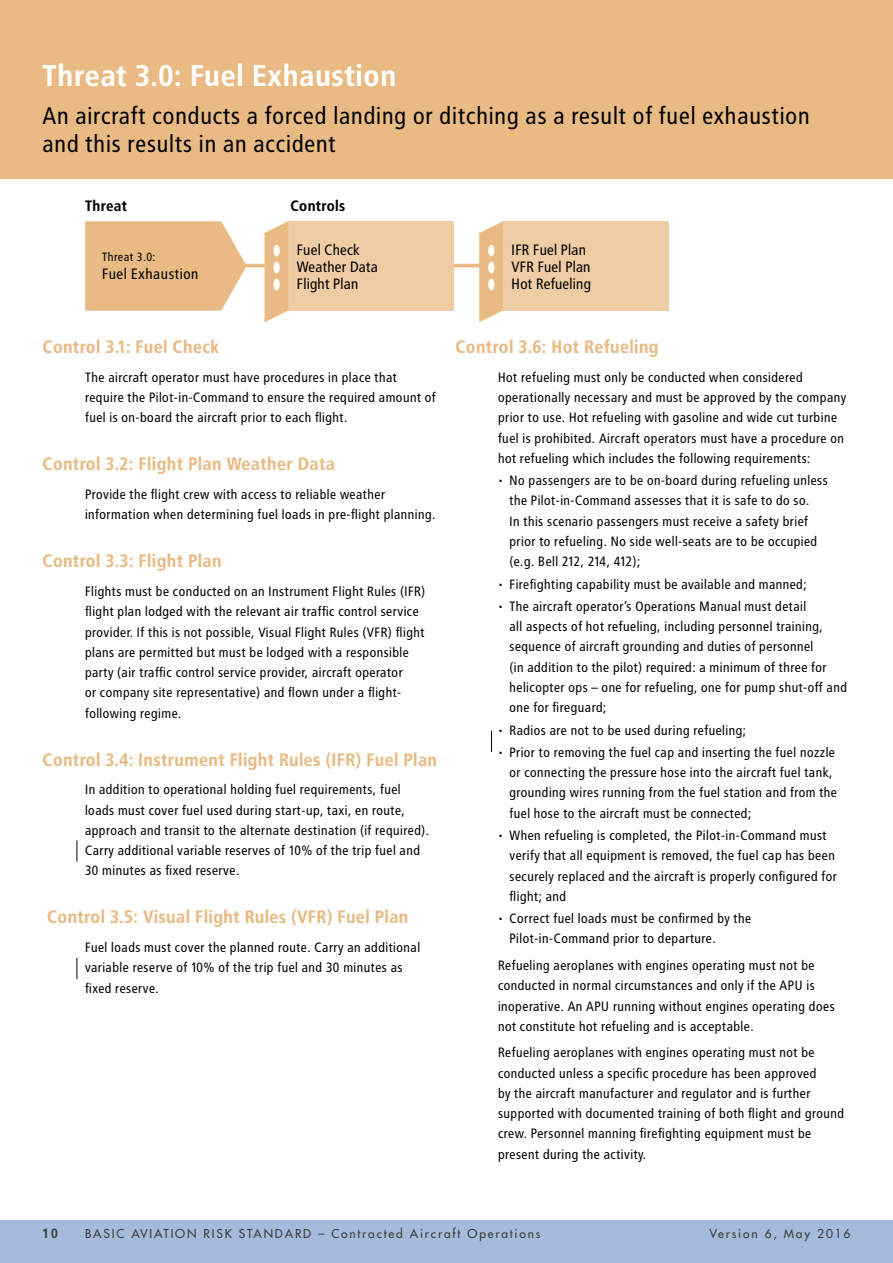
<style>
.page{position:relative;width:893px;height:1263px;background:#fff}
.page>*{position:absolute;margin:0;border:0;box-sizing:border-box;transform-origin:0 0}
.t1{font:700 30px "Transit";color:#fff}
.t2{font:24px/28.8px "Transit";color:#000}
.t3{font:700 18px "Transit";color:#e9ba83}
.t4{font:15px/17px "Transit";letter-spacing:-.02em;color:#000}
.t5{font:15px "Transit";color:#000}
.t6{font:700 15px "Transit";color:#000}
.t7{font:13.5px/20.2px "Transit";color:#000}
.t8{font:700 13.5px "Transit";color:#3d3c3d}
.t9{font:12px "Futura";letter-spacing:.15em;color:#3d3c3d}
.t10{font:12px "Transit";color:#000}
</style>
<div class="page">
<div style="left:0;top:1220px;width:893px;height:43px;background:#a5bbdb"></div>
<div style="left:0;top:0;width:893px;height:179px;background:#e9ba83"></div>
<hr style="left:892px;top:0;width:1px;height:179px;background:#a49c87">
<hr style="left:243px;top:264px;width:240px;height:3px;background:#e9ba83">
<svg style="left:85px;top:221px;width:162px;height:90px;background:#eabf8d"></svg>
<div style="left:288px;top:221px;width:166px;height:90px;background:#efcca3"></div>
<svg style="left:264px;top:221px;width:24px;height:101px;background:#ecc495"></svg>
<div style="left:273px;top:245px;width:7px;height:11px;background:#fff;border-radius:50%"></div>
<div style="left:273px;top:262px;width:7px;height:11px;background:#fff;border-radius:50%"></div>
<div style="left:273px;top:279px;width:7px;height:11px;background:#fff;border-radius:50%"></div>
<svg style="left:479px;top:221px;width:24px;height:101px;background:#ecc394"></svg>
<div style="left:488px;top:245px;width:7px;height:11px;background:#fff;border-radius:50%"></div>
<div style="left:488px;top:262px;width:7px;height:11px;background:#fff;border-radius:50%"></div>
<div style="left:488px;top:279px;width:7px;height:11px;background:#fff;border-radius:50%"></div>
<div style="left:503px;top:221px;width:166px;height:90px;background:#efcca3"></div>
<svg style="left:77px;top:840px;width:1px;height:22px"></svg>
<svg style="left:77px;top:958px;width:1px;height:21px"></svg>
<svg style="left:491px;top:731px;width:1px;height:21px"></svg>
<h1 class="t1" style="left:43px;top:58px;width:356px">Threat 3.0: Fuel Exhaustion</h1>
<h2 class="t2" style="left:43px;top:101px;width:769px">An aircraft conducts a forced landing or ditching as a result of fuel exhaustion and this results in an accident</h2>
<p class="t6" style="left:85px;top:197px;width:44px">Threat</p>
<p class="t6" style="left:291px;top:197px;width:57px">Controls</p>
<p class="t10" style="left:102px;top:250px;width:55px">Threat 3.0:</p>
<p class="t5" style="left:102px;top:266px;width:99px">Fuel Exhaustion</p>
<p class="t4" style="left:297px;top:241px;width:83px">Fuel Check<br>Weather Data<br>Flight Plan</p>
<p class="t4" style="left:512px;top:241px;width:82px">IFR Fuel Plan<br>VFR Fuel Plan<br>Hot Refueling</p>
<h3 class="t3" style="left:43px;top:336px;width:179px">Control 3.1: Fuel Check</h3>
<p class="t7" style="left:85px;top:367px;width:353px">The aircraft operator must have procedures in place that require the Pilot-in-Command to ensure the required amount of fuel is on-board the aircraft prior to each flight.</p>
<h3 class="t3" style="left:43px;top:453px;width:294px">Control 3.2: Flight Plan Weather Data</h3>
<p class="t7" style="left:85px;top:484px;width:352px">Provide the flight crew with access to reliable weather information when determining fuel loads in pre-flight planning.</p>
<h3 class="t3" style="left:43px;top:550px;width:181px">Control 3.3: Flight Plan</h3>
<p class="t7" style="left:85px;top:581px;width:342px">Flights must be conducted on an Instrument Flight Rules (IFR) flight plan lodged with the relevant air traffic control service provider. If this is not possible, Visual Flight Rules (VFR) flight plans are permitted but must be lodged with a responsible party (air traffic control service provider, aircraft operator<br>or company site representative) and flown under a flight&shy;following regime.</p>
<h3 class="t3" style="left:43px;top:749px;width:396px">Control 3.4: Instrument Flight Rules (IFR) Fuel Plan</h3>
<p class="t7" style="left:85px;top:780px;width:346px">In addition to operational holding fuel requirements, fuel loads must cover fuel used during start-up, taxi, en route, approach and transit to the alternate destination (if required).<br>Carry additional variable reserves of 10% of the trip fuel and 30 minutes as fixed reserve.</p>
<h3 class="t3" style="left:47px;top:906px;width:363px">Control 3.5: Visual Flight Rules (VFR) Fuel Plan</h3>
<p class="t7" style="left:85px;top:937px;width:337px">Fuel loads must cover the planned route. Carry an additional variable reserve of 10% of the trip fuel and 30 minutes as fixed reserve.</p>
<h3 class="t3" style="left:455px;top:336px;width:205px">Control 3.6: Hot Refueling</h3>
<p class="t7" style="left:498px;top:367px;width:350px">Hot refueling must only be conducted when considered operationally necessary and must be approved by the company prior to use. Hot refueling with gasoline and wide cut turbine fuel is prohibited. Aircraft operators must have a procedure on hot refueling which includes the following requirements:</p>
<p class="t7" style="left:509px;top:470px;width:320px;text-indent:-11px">• No passengers are to be on-board during refueling unless the Pilot-in-Command assesses that it is safe to do so.<br>In this scenario passengers must receive a safety brief prior to refueling. No side well-seats are to be occupied (e.g. Bell 212, 214, 412);</p>
<p class="t7" style="left:498px;top:574px;width:311px">• Firefighting capability must be available and manned;</p>
<p class="t7" style="left:509px;top:596px;width:339px;text-indent:-11px">• The aircraft operator’s Operations Manual must detail<br>all aspects of hot refueling, including personnel training, sequence of aircraft grounding and duties of personnel<br>(in addition to the pilot) required: a minimum of three for helicopter ops – one for refueling, one for pump shut-off and one for fireguard;</p>
<p class="t7" style="left:498px;top:720px;width:250px">• Radios are not to be used during refueling;</p>
<p class="t7" style="left:509px;top:742px;width:329px;text-indent:-11px">• Prior to removing the fuel cap and inserting the fuel nozzle or connecting the pressure hose into the aircraft fuel tank, grounding wires running from the fuel station and from the fuel hose to the aircraft must be connected;</p>
<p class="t7" style="left:509px;top:825px;width:329px;text-indent:-11px">• When refueling is completed, the Pilot-in-Command must verify that all equipment is removed, the fuel cap has been securely replaced and the aircraft is properly configured for flight; and</p>
<p class="t7" style="left:509px;top:908px;width:244px;text-indent:-11px">• Correct fuel loads must be confirmed by the<br>Pilot-in-Command prior to departure.</p>
<p class="t7" style="left:498px;top:955px;width:339px">Refueling aeroplanes with engines operating must not be conducted in normal circumstances and only if the APU is inoperative. An APU running without engines operating does not constitute hot refueling and is acceptable.</p>
<p class="t7" style="left:498px;top:1043px;width:348px">Refueling aeroplanes with engines operating must not be conducted unless a specific procedure has been approved<br>by the aircraft manufacturer and regulator and is further supported with documented training of both flight and ground crew. Personnel manning firefighting equipment must be present during the activity.</p>
<p class="t8" style="left:43px;top:1225px;width:17px">10</p>
<p class="t9" style="left:85px;top:1226px;width:457px">Basic Aviation Risk Standard – Contracted Aircraft Operations</p>
<p class="t9" style="left:710px;top:1226px;width:142px">Version 6, May 2016</p>
</div>
